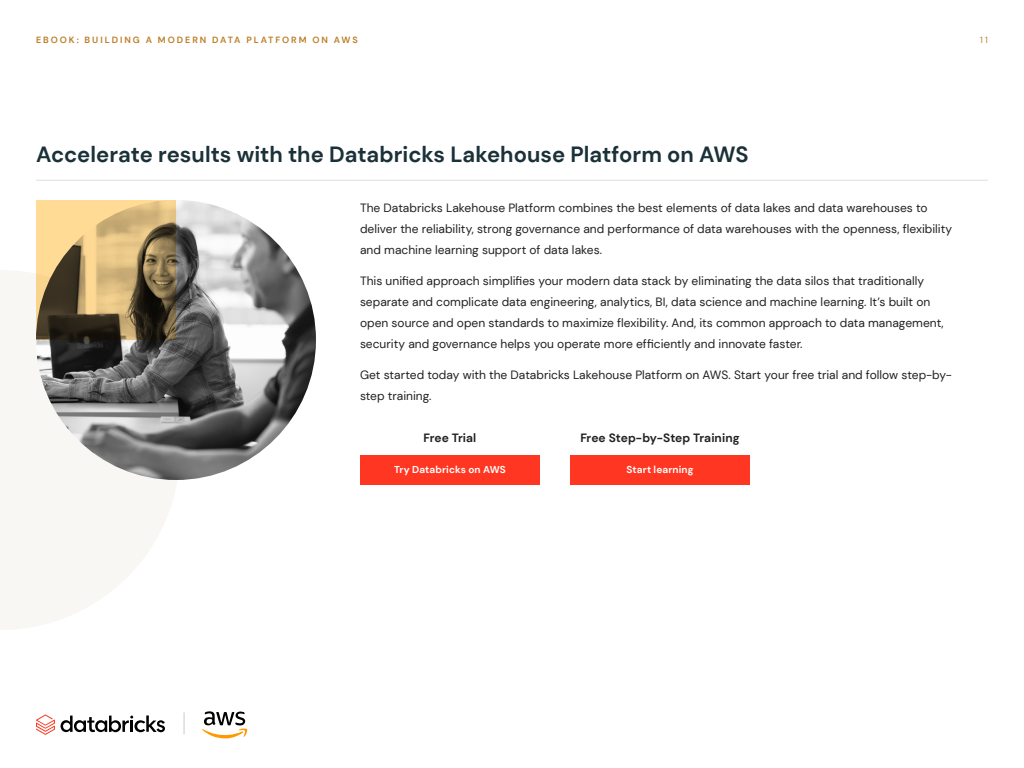
<style>
.page{position:relative;width:1024px;height:768px;background:#fff}
.page>*{position:absolute;margin:0;border:0;box-sizing:border-box;transform-origin:0 0}
.chapter____name{font:700 22px "DM Sans";color:#1b3139}
.paragraph____body{font:12px/21px "DM Sans";color:#231f20}
.paragraph____body-2{font:700 12px "DM Sans";letter-spacing:.005em;color:#231f20}
.t1{font:700 10px "DM Sans";letter-spacing:.01em;color:#fff}
.t2{font:700 9px "DM Sans";letter-spacing:.22em;color:#bd802b}
.t3{font:9px "DM Sans";color:#bd802b}
</style>
<div class="page">
<hr style="left:36px;top:180px;width:952px;height:1px;background:#dce0e2">
<div style="left:360px;top:455px;width:180px;height:30px;background:#ff3621"></div>
<div style="left:570px;top:455px;width:180px;height:30px;background:#ff3621"></div>
<svg style="left:36px;top:714px;width:19px;height:21px"></svg>
<svg style="left:61px;top:715px;width:104px;height:17px"></svg>
<svg style="left:202px;top:711px;width:45px;height:28px"></svg>
<svg style="left:184px;top:712px;width:1px;height:22px"></svg>
<svg style="left:0;top:270px;width:177px;height:360px;fill:#f9f7f4"></svg>
<img style="left:36px;top:200px;width:280px;height:280px;border-radius:140px">
<svg style="left:36px;top:200px;width:140px;height:140px;background:#a48c60"></svg>
<p class="t2" style="left:36px;top:34px;width:323px">EBOOK: BUILDING A MODERN DATA PLATFORM ON AWS</p>
<p class="t3" style="left:980px;top:34px;width:9px">1 1</p>
<p class="chapter____name" style="left:36px;top:140px;width:714px">Accelerate results with the Databricks Lakehouse Platform on AWS</p>
<p class="paragraph____body" style="left:360px;top:197px;width:594px">The Databricks Lakehouse Platform combines the best elements of data lakes and data warehouses to deliver the reliability, strong governance and performance of data warehouses with the openness, flexibility and machine learning support of data lakes.</p>
<p class="paragraph____body" style="left:360px;top:270px;width:585px">This unified approach simplifies your modern data stack by eliminating the data silos that traditionally separate and complicate data engineering, analytics, BI, data science and machine learning. It’s built on open source and open standards to maximize flexibility. And, its common approach to data management, security and governance helps you operate more efficiently and innovate faster.</p>
<p class="paragraph____body" style="left:360px;top:364px;width:593px">Get started today with the Databricks Lakehouse Platform on AWS. Start your free trial and follow step-by&shy;step training.</p>
<p class="paragraph____body-2" style="left:424px;top:430px;width:54px">Free Trial</p>
<p class="paragraph____body-2" style="left:580px;top:430px;width:161px">Free Step-by-Step Training</p>
<p class="t1" style="left:394px;top:463px;width:113px">Try Databricks on AWS</p>
<p class="t1" style="left:626px;top:463px;width:69px">Start learning</p>
</div>
